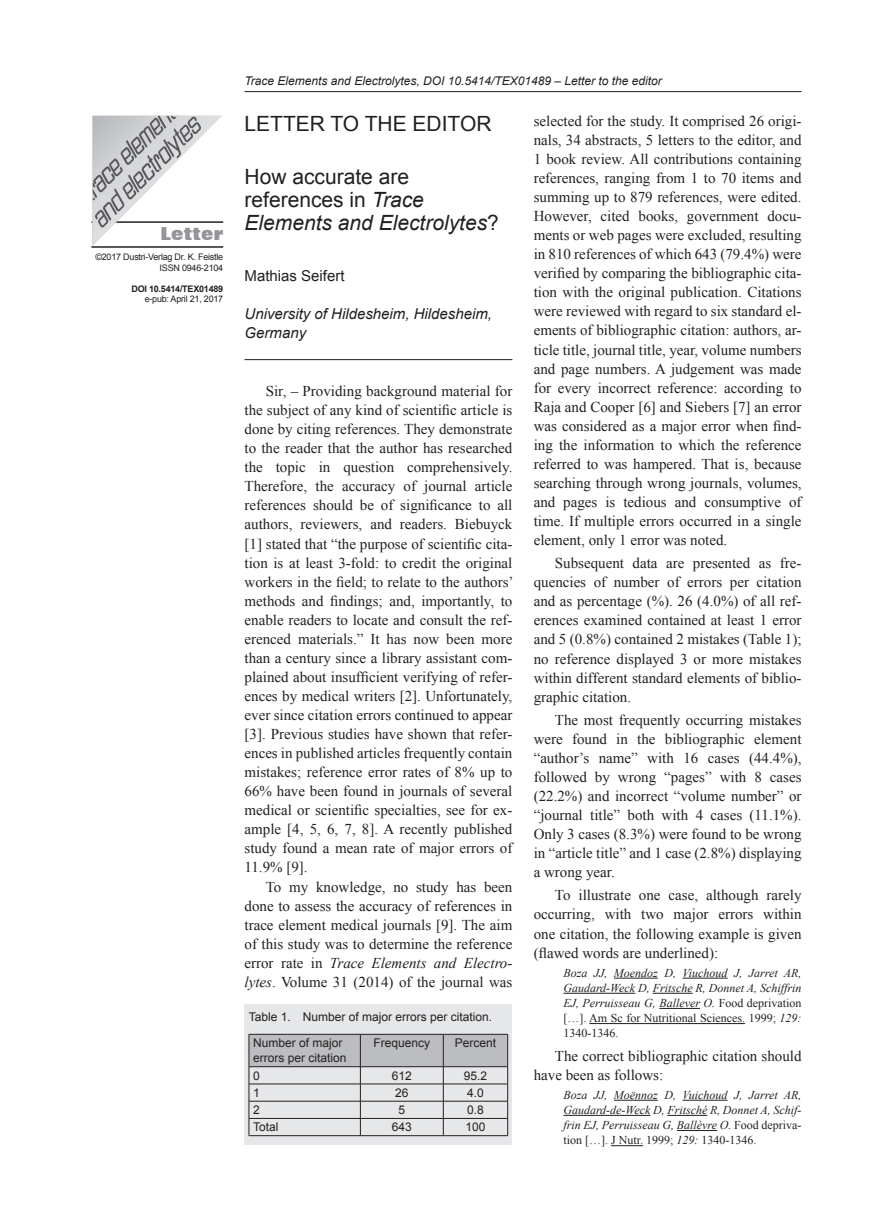
<style>
.page{position:relative;width:893px;height:1212px;background:#fff}
.page>*{position:absolute;margin:0;border:0;box-sizing:border-box;transform-origin:0 0}
.t1{font:italic 21px/23px "Arial";color:#231f20}
.t2{font:21px "Arial";color:#231f20}
.t3{font:800 18px "Folio BT";color:#939598}
.t4{font:15px/19px "Times New Roman";color:#231f20;text-align:justify}
.t5{font:italic 15px/19px "Arial";color:#231f20}
.t6{font:15px "Arial";color:#231f20}
.t7{font:italic 12px/15.1px "Times New Roman";color:#231f20;text-align:justify}
.t8{font:12px/26px "Arial";color:#231f20}
.t9{font:italic 12px "Arial";color:#231f20}
.t10{font:9px/10.5px "Arial";letter-spacing:-.025em;color:#231f20;text-align:right}
.t11{font:700 9px "Arial";letter-spacing:-.025em;color:#231f20}
.s1{font-style:normal}
.s2{font-style:italic}
</style>
<div class="page">
<hr style="left:91px;top:221px;width:132px;height:2px;background:#231f20">
<hr style="left:91px;top:246px;width:132px;height:2px;background:#231f20">
<img style="left:92px;top:116px;width:131px;height:130px">
<hr style="left:244px;top:359px;width:268px;height:1px;background:#231f20">
<hr style="left:614px;top:978px;width:44px;height:1px;background:#231f20">
<hr style="left:682px;top:978px;width:46px;height:1px;background:#231f20">
<hr style="left:563px;top:993px;width:72px;height:1px;background:#231f20">
<hr style="left:653px;top:993px;width:40px;height:1px;background:#231f20">
<hr style="left:659px;top:1008px;width:41px;height:1px;background:#231f20">
<hr style="left:589px;top:1023px;width:156px;height:1px;background:#231f20">
<hr style="left:614px;top:1100px;width:44px;height:1px;background:#231f20">
<hr style="left:682px;top:1100px;width:46px;height:1px;background:#231f20">
<hr style="left:563px;top:1115px;width:87px;height:1px;background:#231f20">
<hr style="left:667px;top:1115px;width:40px;height:1px;background:#231f20">
<hr style="left:677px;top:1130px;width:40px;height:1px;background:#231f20">
<hr style="left:611px;top:1145px;width:32px;height:1px;background:#231f20">
<div style="left:244px;top:1004px;width:268px;height:140px;background:#e6e7e9"></div>
<svg style="left:249px;top:1034px;width:259px;height:101px"></svg>
<hr style="left:249px;top:1135px;width:111px;height:1px;background:#231f20">
<hr style="left:360px;top:1135px;width:83px;height:1px;background:#231f20">
<hr style="left:443px;top:1135px;width:65px;height:1px;background:#231f20">
<hr style="left:244px;top:91px;width:557px;height:1px;background:#231f20">
<p class="t3" style="left:160px;top:222px;width:64px">Letter</p>
<p class="t10" style="left:95px;top:252px;width:129px">©2017 Dustri-Verlag Dr. K. Feistle<br>ISSN 0946-2104</p>
<p class="t11" style="left:131px;top:282px;width:93px">DOI 10.5414/TEX01489</p>
<p class="t10" style="left:145px;top:294px;width:80px">e-pub: April 21, 2017</p>
<p class="t9" style="left:244px;top:73px;width:419px">Trace Elements and Electrolytes, DOI 10.5414/TEX01489 – Letter to the editor</p>
<h1 class="t2" style="left:244px;top:110px;width:249px">LETTER TO THE EDITOR</h1>
<h1 class="t1" style="left:244px;top:165px;width:256px"><span class="s1">How accurate are references in</span> Trace<br>Elements and Electrolytes<span class="s1">?</span></h1>
<p class="t6" style="left:244px;top:265px;width:102px">Mathias Seifert</p>
<p class="t5" style="left:244px;top:305px;width:249px">University of Hildesheim, Hildesheim,<br>Germany</p>
<p class="t4" style="left:244px;top:381px;width:270px;text-indent:21px">Sir, – Providing background material for the subject of any kind of scientific article is done by citing references. They demonstrate to the reader that the author has researched the topic in question comprehensively.<br>Therefore, the accuracy of journal article references should be of significance to all authors, reviewers, and readers. Biebuyck [1] stated that “the purpose of scientific cita&shy;tion is at least 3-fold: to credit the original workers in the field; to relate to the authors’ methods and findings; and, importantly, to enable readers to locate and consult the ref&shy;erenced materials.” It has now been more than a century since a library assistant com&shy;plained about insufficient verifying of refer&shy;ences by medical writers [2]. Unfortunately, ever since citation errors continued to appear [3]. Previous studies have shown that refer&shy;ences in published articles frequently contain mistakes; reference error rates of 8% up to 66% have been found in journals of several medical or scientific specialties, see for ex&shy;ample [4, 5, 6, 7, 8]. A recently published study found a mean rate of major errors of 11.9% [9].</p>
<p class="t4" style="left:244px;top:877px;width:269px;text-indent:21px">To my knowledge, no study has been done to assess the accuracy of references in trace element medical journals [9]. The aim of this study was to determine the reference error rate in <span class="s2">Trace Elements and Electro&shy;lytes</span>. Volume 31 (2014) of the journal was</p>
<p class="t8" style="left:253px;top:1004px;width:240px;text-indent:-4px">Table 1. Number of major errors per citation.<br>Number of major</p>
<p class="t8" style="left:253px;top:1045px;width:95px">errors per citation</p>
<p class="t8" style="left:373px;top:1030px;width:58px">Frequency</p>
<p class="t8" style="left:455px;top:1030px;width:43px">Percent</p>
<p class="t8" style="left:253px;top:1062px;width:8px">0</p>
<p class="t8" style="left:392px;top:1062px;width:22px">612</p>
<p class="t8" style="left:464px;top:1062px;width:25px">95.2</p>
<p class="t8" style="left:253px;top:1080px;width:8px">1</p>
<p class="t8" style="left:395px;top:1080px;width:15px">26</p>
<p class="t8" style="left:467px;top:1080px;width:18px">4.0</p>
<p class="t8" style="left:253px;top:1097px;width:8px">2</p>
<p class="t8" style="left:398px;top:1097px;width:8px">5</p>
<p class="t8" style="left:467px;top:1097px;width:18px">0.8</p>
<p class="t8" style="left:253px;top:1114px;width:27px">Total</p>
<p class="t8" style="left:392px;top:1114px;width:22px">643</p>
<p class="t8" style="left:465px;top:1114px;width:22px">100</p>
<p class="t4" style="left:534px;top:111px;width:269px">selected for the study. It comprised 26 origi&shy;nals, 34 abstracts, 5 letters to the editor, and 1 book review. All contributions containing references, ranging from 1 to 70 items and summing up to 879 references, were edited.<br>However, cited books, government docu&shy;ments or web pages were excluded, resulting in 810 references of which 643 (79.4%) were verified by comparing the bibliographic cita&shy;tion with the original publication. Citations were reviewed with regard to six standard el&shy;ements of bibliographic citation: authors, ar&shy;ticle title, journal title, year, volume numbers and page numbers. A judgement was made for every incorrect reference: according to Raja and Cooper [6] and Siebers [7] an error was considered as a major error when find&shy;ing the information to which the reference referred to was hampered. That is, because searching through wrong journals, volumes, and pages is tedious and consumptive of time. If multiple errors occurred in a single element, only 1 error was noted.</p>
<p class="t4" style="left:534px;top:553px;width:269px;text-indent:21px">Subsequent data are presented as fre&shy;quencies of number of errors per citation and as percentage (%). 26 (4.0%) of all ref&shy;erences examined contained at least 1 error and 5 (0.8%) contained 2 mistakes (Table 1); no reference displayed 3 or more mistakes within different standard elements of biblio&shy;graphic citation.</p>
<p class="t4" style="left:534px;top:710px;width:269px;text-indent:21px">The most frequently occurring mistakes were found in the bibliographic element “author’s name” with 16 cases (44.4%), followed by wrong “pages” with 8 cases (22.2%) and incorrect “volume number” or “journal title” both with 4 cases (11.1%).<br>Only 3 cases (8.3%) were found to be wrong in “article title” and 1 case (2.8%) displaying a wrong year.</p>
<p class="t4" style="left:534px;top:885px;width:269px;text-indent:21px">To illustrate one case, although rarely occurring, with two major errors within one citation, the following example is given (flawed words are underlined):</p>
<p class="t7" style="left:563px;top:965px;width:240px">Boza JJ, Moendoz D, Viuchoud J, Jarret AR, Gaudard-Weck D, Fritsche R, Donnet A, Schiffrin EJ, Perruisseau G, Ballever O. <span class="s1">Food deprivation […]. Am Sc for Nutritional Sciences. 1999;</span> 129:<br><span class="s1">1340-1346.</span></p>
<p class="t4" style="left:534px;top:1046px;width:269px;text-indent:21px">The correct bibliographic citation should have been as follows:</p>
<p class="t7" style="left:563px;top:1087px;width:240px">Boza JJ, Moënnoz D, Vuichoud J, Jarret AR, Gaudard-de-Weck D, Fritsché R, Donnet A, Schif&shy;frin EJ, Perruisseau G, Ballèvre O. <span class="s1">Food depriva&shy;tion […]. J Nutr. 1999;</span> 129: <span class="s1">1340-1346.</span></p>
</div>
